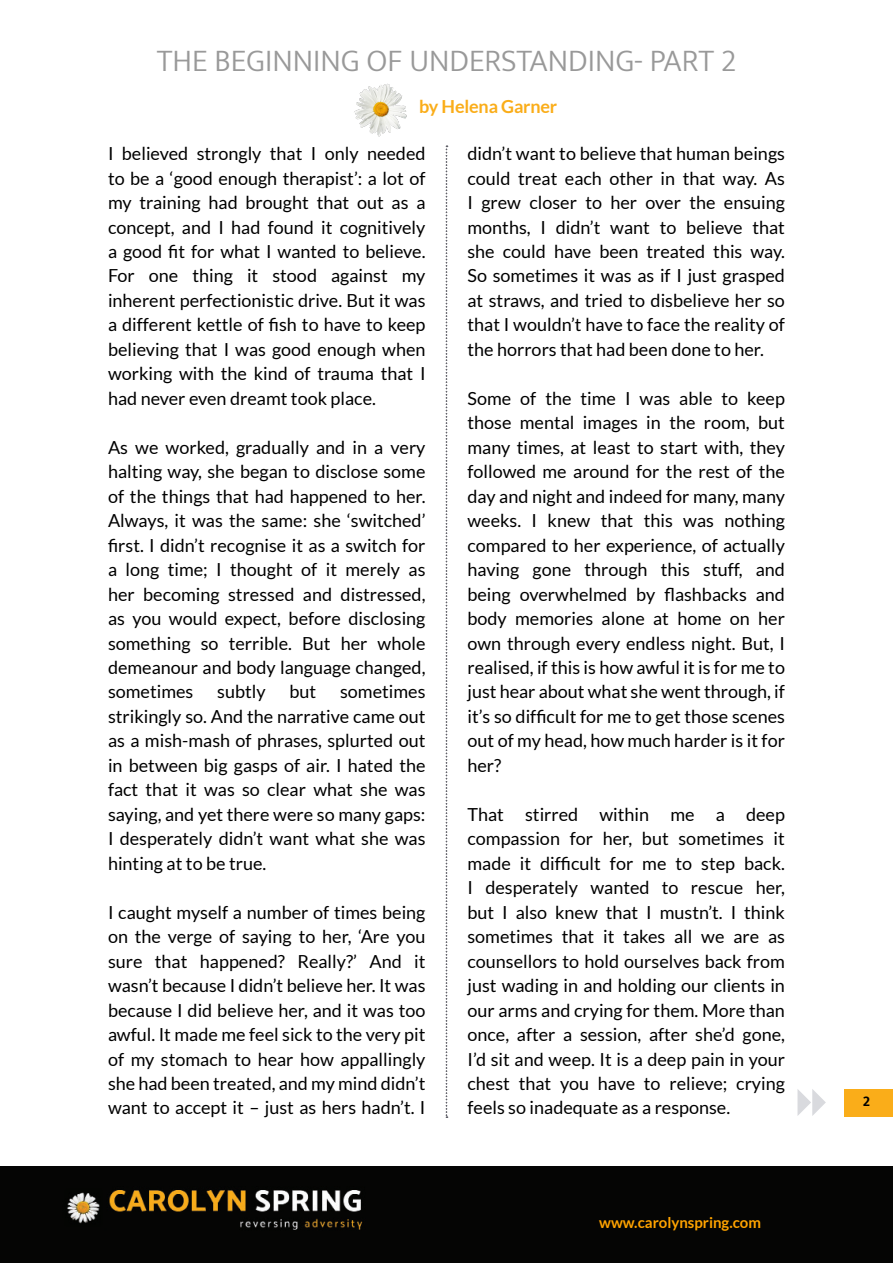
<style>
.page{position:relative;width:893px;height:1263px;background:#fff}
.page>*{position:absolute;margin:0;border:0;box-sizing:border-box;transform-origin:0 0}
.t1{font:300 31.5px "Mukta";color:#999}
.Body{font:18px/24.5px "Lato";color:#000;text-align:justify}
.t2{font:700 18px "Lato";letter-spacing:-.01em;color:#faad19}
.t3{font:700 15px "Lato";color:#ffa300}
.t4{font:700 15px "Mukta";color:#000}
</style>
<div class="page">
<div style="left:0;top:1166px;width:893px;height:97px;background:#050504"></div>
<img style="left:67px;top:1190px;width:296px;height:40px">
<svg style="left:797px;top:1089px;width:29px;height:27px"></svg>
<div style="left:844px;top:1089px;width:49px;height:27px;background:#faad19"></div>
<img style="left:354px;top:83px;width:53px;height:54px">
<svg style="left:446px;top:146px;width:1px;height:972px"></svg>
<h1 class="t1" style="left:157px;top:41px;width:581px">THE BEGINNING OF UNDERSTANDING- PART 2</h1>
<p class="t2" style="left:419px;top:96px;width:140px">by Helena Garner</p>
<p class="Body" style="left:108px;top:141px;width:319px">I believed strongly that I only needed to be a ‘good enough therapist’: a lot of my training had brought that out as a concept, and I had found it cognitively a good fit for what I wanted to believe.<br>For one thing it stood against my inherent perfectionistic drive. But it was a different kettle of fish to have to keep believing that I was good enough when working with the kind of trauma that I had never even dreamt took place.</p>
<p class="Body" style="left:108px;top:435px;width:319px">As we worked, gradually and in a very halting way, she began to disclose some of the things that had happened to her.<br>Always, it was the same: she ‘switched’ first. I didn’t recognise it as a switch for a long time; I thought of it merely as her becoming stressed and distressed, as you would expect, before disclosing something so terrible. But her whole demeanour and body language changed, sometimes</p>
<p class="Body" style="left:467px;top:141px;width:319px">didn’t want to believe that human beings could treat each other in that way. As I grew closer to her over the ensuing months, I didn’t want to believe that she could have been treated this way.<br>So sometimes it was as if I just grasped at straws, and tried to disbelieve her so that I wouldn’t have to face the reality of the horrors that had been done to her.</p>
<p class="Body" style="left:467px;top:386px;width:319px">Some of the time I was able to keep those mental images in the room, but many times, at least to start with, they followed me around for the rest of the day and night and indeed for many, many weeks. I knew that this was nothing compared to her experience, of actually having gone through this stuff, and being overwhelmed by flashbacks and body memories alone at home on her own through every endless night. But, I realised, if this is how awful it is for me to just hear about what she went through, if it’s so difficult for me to get those scenes out of my head, how much harder is it for her?</p>
<p class="Body" style="left:467px;top:802px;width:319px">That stirred within me a deep compassion for her, but sometimes it made it difficult for me to step back.<br>I desperately wanted to rescue her, but I also knew that I mustn’t. I think sometimes that it takes all we are as counsellors to hold ourselves back from just wading in and holding our clients in our arms and crying for them. More than once, after a session, after she’d gone, I’d sit and weep. It is a deep pain in your chest that you have to relieve; crying feels so inadequate as a response.</p>
<p class="Body" style="left:217px;top:680px;width:50px">subtly</p>
<p class="Body" style="left:289px;top:680px;width:28px">but</p>
<p class="Body" style="left:108px;top:680px;width:319px;text-indent:232px">sometimes strikingly so. And the narrative came out as a mish-mash of phrases, splurted out in between big gasps of air. I hated the fact that it was so clear what she was saying, and yet there were so many gaps:<br>I desperately didn’t want what she was hinting at to be true.</p>
<p class="Body" style="left:108px;top:900px;width:319px">I caught myself a number of times being on the verge of saying to her, ‘Are you sure that happened? Really?’ And it wasn’t because I didn’t believe her. It was because I did believe her, and it was too awful. It made me feel sick to the very pit of my stomach to hear how appallingly she had been treated, and my mind didn’t want to accept it – just as hers hadn’t. I</p>
<p class="t3" style="left:599px;top:1214px;width:163px">www.carolynspring.com</p>
<p class="t4" style="left:863px;top:1092px;width:9px">2</p>
</div>
